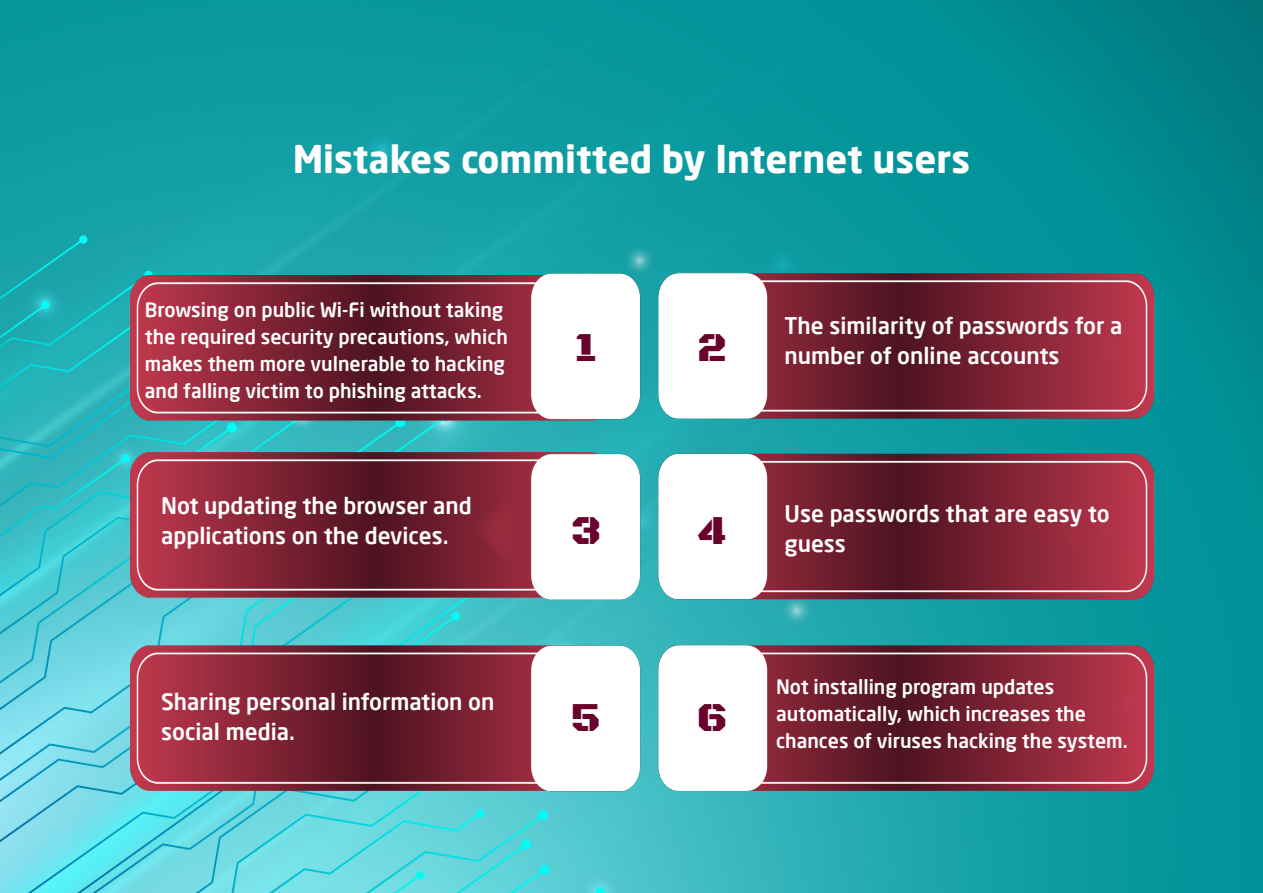
<style>
.page{position:relative;width:1263px;height:893px;background:#fff}
.page>*{position:absolute;margin:0;border:0;box-sizing:border-box;transform-origin:0 0}
.t1{font:42px "Black Ops One";color:#69032d}
.t2{font:700 37.5px "Neo Sans Arabic";color:#fff}
.t3{font:500 22.5px/30px "Neo Sans Arabic";color:#fff}
.t4{font:500 19.5px/27px "Neo Sans Arabic";color:#fff}
</style>
<div class="page">
<img style="left:0;top:816px;width:1263px;height:77px">
<img style="left:0;top:0;width:1263px;height:816px">
<p class="t2" style="left:293px;top:130px;width:679px">Mistakes committed by Internet users</p>
<p class="t4" style="left:145px;top:296px;width:365px">Browsing on public Wi-Fi without taking the required security precautions, which makes them more vulnerable to hacking and falling victim to phishing attacks.</p>
<p class="t3" style="left:161px;top:491px;width:312px">Not updating the browser and applications on the devices.</p>
<p class="t3" style="left:161px;top:687px;width:335px">Sharing personal information on social media.</p>
<p class="t1" style="left:574px;top:323px;width:25px">1</p>
<p class="t1" style="left:571px;top:505px;width:32px">3</p>
<p class="t1" style="left:571px;top:693px;width:32px">5</p>
<p class="t1" style="left:697px;top:323px;width:32px">2</p>
<p class="t3" style="left:785px;top:311px;width:339px">The similarity of passwords for a number of online accounts</p>
<p class="t1" style="left:698px;top:505px;width:30px">4</p>
<p class="t1" style="left:697px;top:693px;width:32px">6</p>
<p class="t3" style="left:785px;top:499px;width:327px">Use passwords that are easy to guess</p>
<p class="t4" style="left:776px;top:674px;width:353px">Not installing program updates automatically, which increases the chances of viruses hacking the system.</p>
</div>
